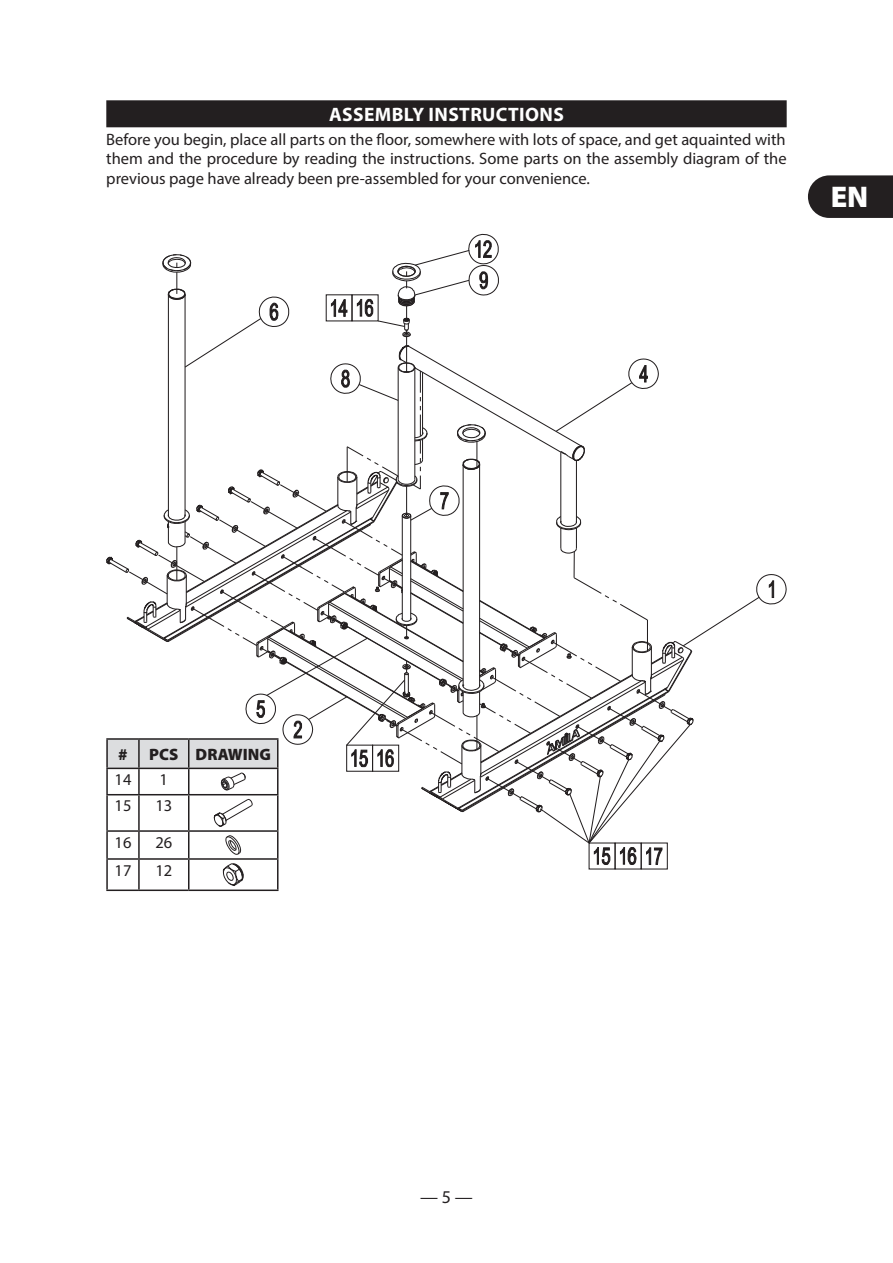
<style>
.page{position:relative;width:893px;height:1263px;background:#fff}
.page>*{position:absolute;margin:0;border:0;box-sizing:border-box;transform-origin:0 0}
.t1{font:900 30px "Myriad Pro";color:#fff}
.t2{font:700 19.5px "Myriad Pro";letter-spacing:.02em;color:#fff}
.t3{font:18px "Myriad Pro";color:#231f20}
.t4{font:16.5px/19.5px "Myriad Pro";color:#231f20;text-align:justify}
.t5{font:900 16.5px "Myriad Pro";color:#231f20}
</style>
<div class="page">
<svg style="left:808px;top:175px;width:85px;height:43px;background:#312d2e"></svg>
<div style="left:106px;top:100px;width:681px;height:27px;background:#231f20"></div>
<hr style="left:139px;top:889px;width:50px;height:2px;background:#231f20">
<hr style="left:189px;top:889px;width:90px;height:2px;background:#231f20">
<hr style="left:106px;top:889px;width:33px;height:2px;background:#231f20">
<svg style="left:106px;top:234px;width:681px;height:655px"></svg>
<p class="t2" style="left:329px;top:102px;width:236px">ASSEMBLY INSTRUCTIONS</p>
<p class="t4" style="left:106px;top:129px;width:682px">Before you begin, place all parts on the floor, somewhere with lots of space, and get aquainted with them and the procedure by reading the instructions. Some parts on the assembly diagram of the previous page have already been pre-assembled for your convenience.</p>
<h1 class="t1" style="left:831px;top:177px;width:39px">EN</h1>
<p class="t5" style="left:118px;top:743px;width:11px">#</p>
<p class="t5" style="left:149px;top:743px;width:123px">PCS DRAWING</p>
<p class="t4" style="left:115px;top:769px;width:18px">14</p>
<p class="t4" style="left:160px;top:769px;width:10px">1</p>
<p class="t4" style="left:115px;top:796px;width:18px">15</p>
<p class="t4" style="left:155px;top:796px;width:18px">13</p>
<p class="t4" style="left:115px;top:832px;width:18px">16</p>
<p class="t4" style="left:155px;top:832px;width:18px">26</p>
<p class="t4" style="left:115px;top:860px;width:18px">17</p>
<p class="t4" style="left:155px;top:860px;width:18px">12</p>
<p class="t3" style="left:420px;top:1186px;width:54px">— 5 —</p>
</div>
